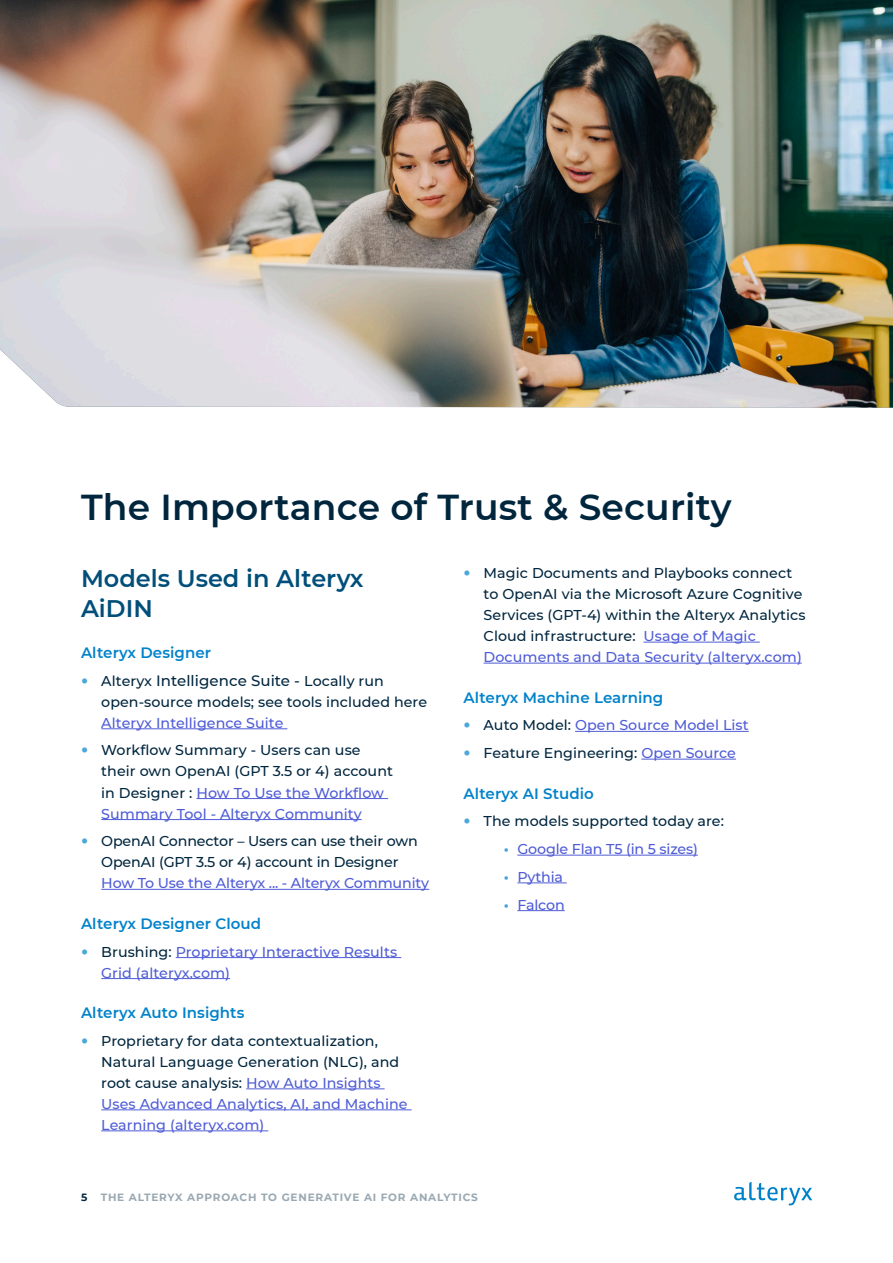
<style>
.page{position:relative;width:893px;height:1263px;background:#fff}
.page>*{position:absolute;margin:0;border:0;box-sizing:border-box;transform-origin:0 0}
.h1_-_page_header{font:600 36px "Montserrat";letter-spacing:.005em;color:#00263e}
.h2_-_section_header{font:600 24px/30px "Montserrat";color:#004e79}
.body_-_large{font:600 15px "Montserrat";letter-spacing:.005em;color:#0082ca}
.t1{font:500 15px "Montserrat";letter-spacing:.005em;color:#00263e}
.t2{font:500 14.25px/21px "Montserrat";letter-spacing:.005em;color:#00263e}
.t3{font:500 14.25px/21px "Montserrat";letter-spacing:.005em;color:#4f5cd6}
.t4{font:700 10.5px "Montserrat";letter-spacing:.075em;color:#99a8b2}
.t5{font:700 10.5px "Montserrat";color:#00263e}
.s1{font-family:"Avenir Next";font-weight:200;font-size:14.25px;color:#4ca7da}
.s2{font-size:14.25px}
.s3{color:#4f5cd6}
.s4{font-family:"Avenir Next";font-weight:200;color:#4ca7da}
.s5{color:#00263e}
.s6{font-weight:700;color:#4ca7da}
</style>
<div class="page">
<svg style="left:734px;top:1182px;width:78px;height:23px"></svg>
<hr style="left:101px;top:728px;width:186px;height:1px;background:#4f5cd6">
<hr style="left:196px;top:798px;width:192px;height:1px;background:#4f5cd6">
<hr style="left:101px;top:819px;width:261px;height:1px;background:#4f5cd6">
<hr style="left:101px;top:889px;width:328px;height:1px;background:#4f5cd6">
<hr style="left:176px;top:957px;width:225px;height:1px;background:#4f5cd6">
<hr style="left:101px;top:978px;width:129px;height:1px;background:#4f5cd6">
<hr style="left:246px;top:1088px;width:139px;height:1px;background:#4f5cd6">
<hr style="left:101px;top:1109px;width:311px;height:1px;background:#4f5cd6">
<hr style="left:101px;top:1130px;width:167px;height:1px;background:#4f5cd6">
<hr style="left:643px;top:642px;width:117px;height:1px;background:#4f5cd6">
<hr style="left:484px;top:663px;width:318px;height:1px;background:#4f5cd6">
<hr style="left:575px;top:731px;width:174px;height:1px;background:#4f5cd6">
<hr style="left:641px;top:759px;width:95px;height:1px;background:#4f5cd6">
<hr style="left:517px;top:855px;width:181px;height:1px;background:#4f5cd6">
<hr style="left:517px;top:882px;width:50px;height:1px;background:#4f5cd6">
<hr style="left:517px;top:910px;width:48px;height:1px;background:#4f5cd6">
<img style="left:0;top:0;width:893px;height:408px">
<p class="h1_-_page_header" style="left:81px;top:482px;width:652px">The Importance of Trust &amp; Security</p>
<p class="h2_-_section_header" style="left:81px;top:563px;width:284px">Models Used in Alteryx<br>AiDIN</p>
<p class="body_-_large" style="left:81px;top:642px;width:132px">Alteryx Designer</p>
<p class="t1" style="left:81px;top:670px;width:304px"><span class="s1">•</span> <span class="s2">Alteryx</span> Intelligence Suite - <span class="s2">Locally run</span></p>
<p class="t2" style="left:101px;top:691px;width:327px">open-source models; see tools included here<br><span class="s3">Alteryx Intelligence Suite</span></p>
<p class="t2" style="left:101px;top:739px;width:293px;text-indent:-20px"><span class="s4">•</span> Workflow Summary - Users can use their own OpenAI (GPT 3.5 or 4) account in Designer : <span class="s3">How To Use the Workflow Summary Tool - Alteryx Community</span></p>
<p class="t2" style="left:101px;top:830px;width:329px;text-indent:-20px"><span class="s4">•</span> OpenAI Connector – Users can use their own<br>OpenAI (GPT 3.5 or 4) account in Designer<br><span class="s3">How To Use the Alteryx ... - Alteryx Community</span></p>
<p class="body_-_large" style="left:81px;top:913px;width:182px">Alteryx Designer Cloud</p>
<p class="t3" style="left:101px;top:940px;width:298px;text-indent:-20px"><span class="s4">•</span> <span class="s5">Brushing:</span> Proprietary Interactive Results<br>Grid (alteryx.com)</p>
<p class="body_-_large" style="left:81px;top:1002px;width:165px">Alteryx Auto Insights</p>
<p class="t2" style="left:101px;top:1030px;width:308px;text-indent:-20px"><span class="s4">•</span> Proprietary for data contextualization, Natural Language Generation (NLG), and root cause analysis: <span class="s3">How Auto Insights Uses Advanced Analytics, AI, and Machine Learning (alteryx.com)</span></p>
<p class="t2" style="left:484px;top:562px;width:324px;text-indent:-20px"><span class="s4">•</span> Magic Documents and Playbooks connect to OpenAI via the Microsoft Azure Cognitive Services (GPT-4) within the Alteryx Analytics Cloud infrastructure: <span class="s3">Usage of Magic Documents and Data Security (alteryx.com)</span></p>
<p class="body_-_large" style="left:463px;top:686px;width:201px">Alteryx Machine Learning</p>
<p class="t3" style="left:463px;top:714px;width:287px"><span class="s4">•</span> <span class="s5">Auto Model:</span> Open Source Model List</p>
<p class="t2" style="left:463px;top:742px;width:274px"><span class="s4">•</span> Feature Engineering: <span class="s3">Open Source</span></p>
<p class="body_-_large" style="left:463px;top:782px;width:132px">Alteryx AI Studio</p>
<p class="t2" style="left:463px;top:810px;width:262px"><span class="s4">•</span> The models supported today are:</p>
<p class="t3" style="left:504px;top:838px;width:196px"><span class="s6">•</span> Google Flan T5 (in 5 sizes)</p>
<p class="t3" style="left:504px;top:866px;width:61px"><span class="s6">•</span> Pythia</p>
<p class="t3" style="left:504px;top:893px;width:62px"><span class="s6">•</span> Falcon</p>
<p class="t5" style="left:81px;top:1190px;width:8px">5</p>
<p class="t4" style="left:101px;top:1190px;width:379px">THE ALTERYX APPROACH TO GENERATIVE AI FOR ANALYTICS</p>
</div>
